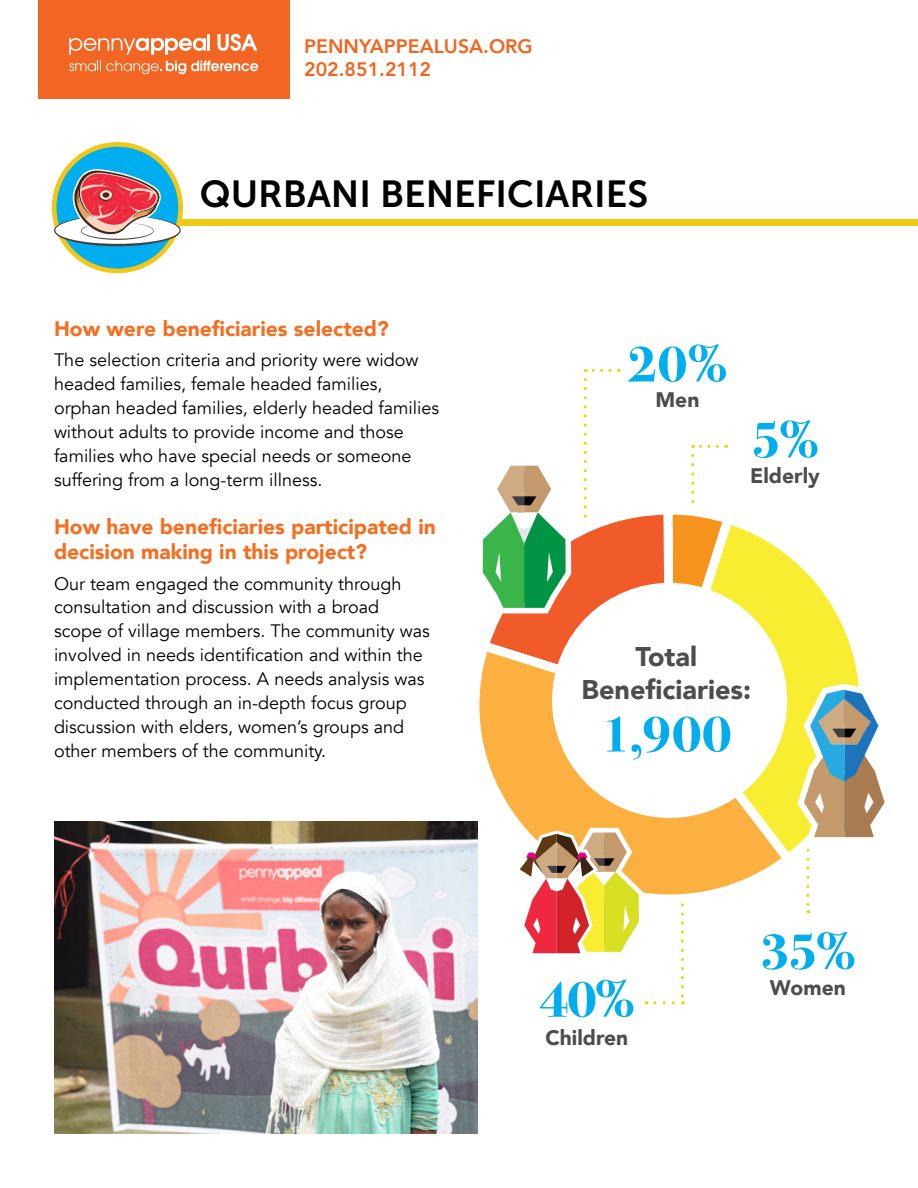
<style>
.page{position:relative;width:918px;height:1188px;background:#fff}
.page>*{position:absolute;margin:0;border:0;box-sizing:border-box;transform-origin:0 0}
.t1{font:700 52.5px "Bodoni Svty Two ITCTT";letter-spacing:.01em;color:#00aeef}
.t2{font:37.5px "Museo Sans 700";color:#000}
.t3{font:900 27px/33px "Avenir";color:#4d4d4f;text-align:center}
.t4{font:900 21px/25.5px "Avenir";color:#f36f21}
.t5{font:900 21px "Avenir";color:#4d4d4f}
.t6{font:800 19.5px/22.5px "Avenir";color:#f16521}
.t7{font:18px/24px "Avenir";color:#000}
</style>
<div class="page">
<svg style="left:585px;top:369px;width:25px;height:3px"></svg>
<svg style="left:681px;top:924px;width:3px;height:80px"></svg>
<svg style="left:646px;top:1001px;width:27px;height:3px"></svg>
<svg style="left:477px;top:716px;width:284px;height:208px"></svg>
<svg style="left:657px;top:527px;width:202px;height:344px"></svg>
<svg style="left:538px;top:569px;width:263px;height:263px"></svg>
<div style="left:54px;top:219px;width:864px;height:6px;background:#f3c716"></div>
<div style="left:38px;top:0;width:252px;height:99px;background:#f26522"></div>
<svg style="left:69px;top:34px;width:189px;height:40px"></svg>
<img style="left:54px;top:821px;width:423px;height:313px">
<svg style="left:798px;top:684px;width:87px;height:229px"></svg>
<svg style="left:515px;top:828px;width:129px;height:126px"></svg>
<svg style="left:479px;top:379px;width:260px;height:337px"></svg>
<div style="left:54px;top:144px;width:127px;height:127px;background:#00aeef;border-radius:50%"></div>
<div style="left:52px;top:142px;width:131px;height:131px;border:5px solid #f3c716;border-radius:50%"></div>
<svg style="left:54px;top:169px;width:127px;height:77px"></svg>
<p class="t6" style="left:304px;top:35px;width:230px">PENNYAPPEALUSA.ORG<br>202.851.2112</p>
<h2 class="t2" style="left:200px;top:173px;width:450px">QURBANI BENEFICIARIES</h2>
<p class="t4" style="left:54px;top:315px;width:336px">How were beneficiaries selected?</p>
<p class="t7" style="left:54px;top:348px;width:387px">The selection criteria and priority were widow headed families, female headed families, orphan headed families, elderly headed families without adults to provide income and those families who have special needs or someone suffering from a long-term illness.</p>
<p class="t4" style="left:54px;top:513px;width:383px">How have beneficiaries participated in decision making in this project?</p>
<p class="t7" style="left:54px;top:572px;width:377px">Our team engaged the community through consultation and discussion with a broad scope of village members. The community was involved in needs identification and within the implementation process. A needs analysis was conducted through an in-depth focus group discussion with elders, women’s groups and other members of the community.</p>
<h1 class="t1" style="left:628px;top:320px;width:101px">20%</h1>
<p class="t5" style="left:655px;top:382px;width:45px">Men</p>
<h1 class="t1" style="left:751px;top:396px;width:69px">5%</h1>
<p class="t5" style="left:750px;top:458px;width:71px">Elderly</p>
<h3 class="t3" style="left:582px;top:639px;width:171px">Total<br>Beneficiaries:</h3>
<h1 class="t1" style="left:601px;top:690px;width:132px">1,900</h1>
<h1 class="t1" style="left:539px;top:956px;width:97px">40%</h1>
<p class="t5" style="left:546px;top:1020px;width:84px">Children</p>
<h1 class="t1" style="left:760px;top:908px;width:97px">35%</h1>
<p class="t5" style="left:770px;top:969px;width:77px">Women</p>
</div>
